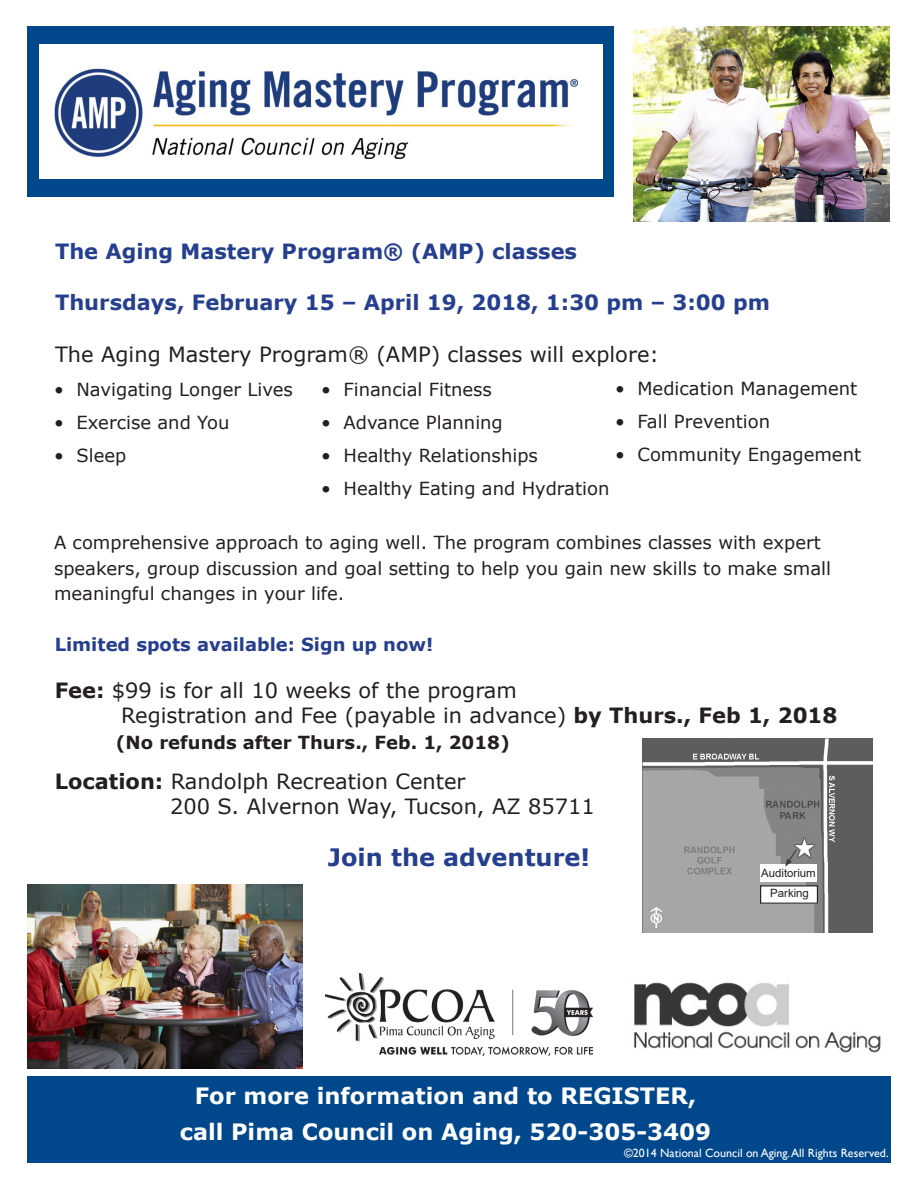
<style>
.page{position:relative;width:918px;height:1188px;background:#fff}
.page>*{position:absolute;margin:0;border:0;box-sizing:border-box;transform-origin:0 0}
.t1{font:700 24px "Verdana";color:#253f8e}
.t2{font:700 22.5px "Verdana";color:#fff}
.t3{font:21px/25.2px "Verdana";color:#231f20}
.t4{font:700 21px "Verdana";color:#253f8e}
.t5{font:18px/25.5px "Verdana";color:#231f20}
.t6{font:700 18px "Verdana";color:#231f20}
.t7{font:700 18px "Verdana";color:#253f8e}
.t8{font:12px "Gill Sans";color:#fff}
.t9{font:11.4px/20.7px "Arial";color:#231f20;text-align:center}
.s1{font-weight:700}
</style>
<div class="page">
<div style="left:27px;top:1076px;width:864px;height:86px;background:#00478c"></div>
<img style="left:634px;top:982px;width:247px;height:71px">
<img style="left:325px;top:973px;width:268px;height:82px">
<div style="left:28px;top:26px;width:586px;height:170px;background:#00478c"></div>
<div style="left:39px;top:44px;width:563px;height:135px;background:#fff"></div>
<img style="left:54px;top:68px;width:524px;height:91px">
<img style="left:634px;top:26px;width:256px;height:196px">
<img style="left:27px;top:885px;width:276px;height:184px">
<img style="left:642px;top:739px;width:231px;height:194px">
<div style="left:760px;top:864px;width:57px;height:18px;background:#fff"></div>
<div style="left:761px;top:886px;width:56px;height:17px;background:#fff"></div>
<div style="left:760px;top:885px;width:58px;height:19px;border:1px solid #231f20"></div>
<svg style="left:785px;top:848px;width:13px;height:19px"></svg>
<p class="t4" style="left:55px;top:236px;width:524px">The Aging Mastery Program® (AMP) classes</p>
<p class="t4" style="left:55px;top:287px;width:716px">Thursdays, February 15 – April 19, 2018, 1:30 pm – 3:00 pm</p>
<p class="t3" style="left:55px;top:342px;width:605px">The Aging Mastery Program® (AMP) classes will explore:</p>
<p class="t5" style="left:321px;top:377px;width:173px">• Financial Fitness</p>
<p class="t5" style="left:321px;top:410px;width:183px">• Advance Planning</p>
<p class="t5" style="left:321px;top:443px;width:218px">• Healthy Relationships</p>
<p class="t5" style="left:321px;top:476px;width:290px">• Healthy Eating and Hydration</p>
<p class="t5" style="left:615px;top:376px;width:244px">• Medication Management</p>
<p class="t5" style="left:615px;top:409px;width:157px">• Fall Prevention</p>
<p class="t5" style="left:615px;top:442px;width:248px">• Community Engagement</p>
<p class="t5" style="left:54px;top:377px;width:241px">• Navigating Longer Lives</p>
<p class="t5" style="left:54px;top:410px;width:177px">• Exercise and You</p>
<p class="t5" style="left:54px;top:443px;width:74px">• Sleep</p>
<p class="t5" style="left:54px;top:530px;width:779px">A comprehensive approach to aging well. The program combines classes with expert speakers, group discussion and goal setting to help you gain new skills to make small meaningful changes in your life.</p>
<p class="t7" style="left:55px;top:632px;width:380px">Limited spots available: Sign up now!</p>
<p class="t3" style="left:55px;top:678px;width:464px"><span class="s1">Fee:</span> $99 is for all 10 weeks of the program</p>
<p class="t3" style="left:121px;top:703px;width:718px">Registration and Fee (payable in advance) <span class="s1">by Thurs., Feb 1, 2018</span></p>
<p class="t6" style="left:116px;top:729px;width:395px">(No refunds after Thurs., Feb. 1, 2018)</p>
<p class="t3" style="left:170px;top:768px;width:426px;text-indent:-115px"><span class="s1">Location:</span> Randolph Recreation Center<br>200 S. Alvernon Way, Tucson, AZ 85711</p>
<p class="t1" style="left:328px;top:840px;width:264px">Join the adventure!</p>
<p class="t9" style="left:761px;top:862px;width:56px">Auditorium<br>Parking</p>
<p class="t2" style="left:195px;top:1080px;width:503px">For more information and to REGISTER,</p>
<p class="t2" style="left:180px;top:1116px;width:533px">call Pima Council on Aging, 520-305-3409</p>
<p class="t8" style="left:624px;top:1146px;width:266px">©2014 National Council on Aging. All Rights Reserved.</p>
</div>
